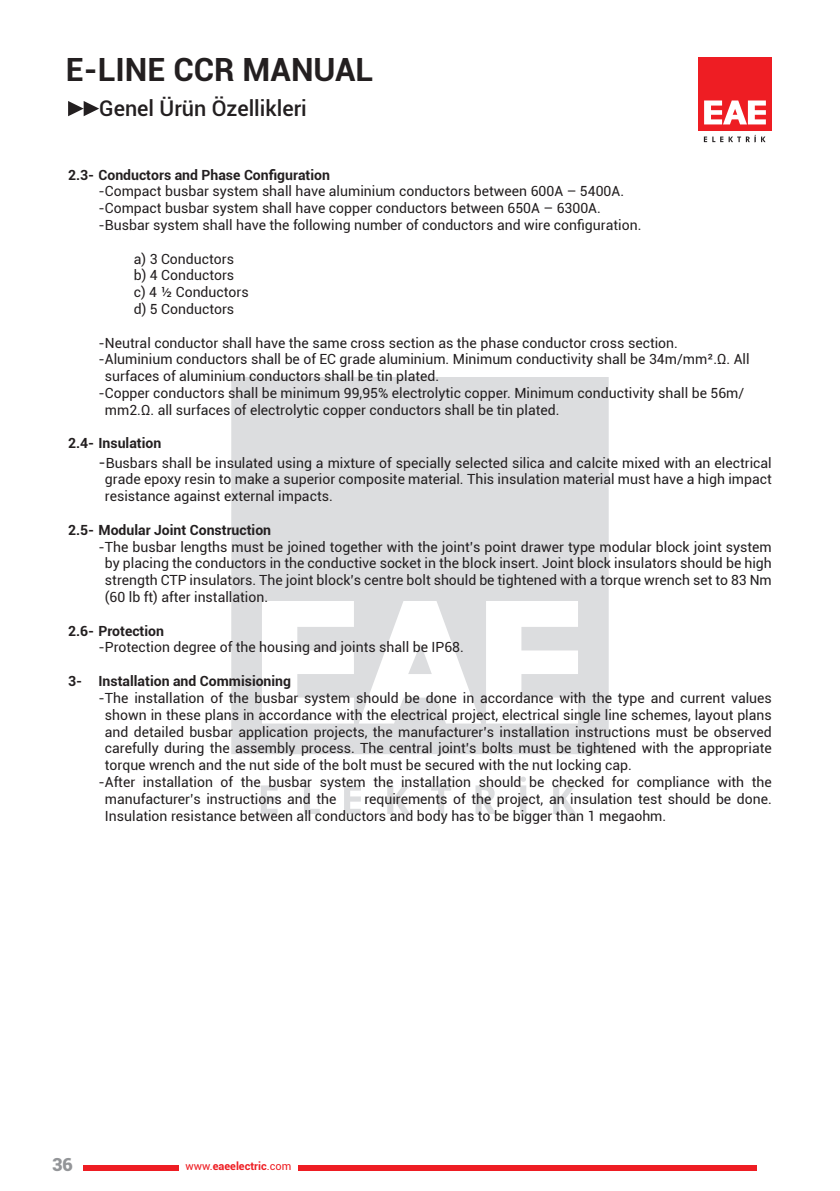
<style>
.page{position:relative;width:840px;height:1191px;background:#fff}
.page>*{position:absolute;margin:0;border:0;box-sizing:border-box;transform-origin:0 0}
.t1{font:700 32px "Roboto";color:#231f20}
.t2{font:500 21.6px "Roboto";color:#231f20}
.t3{font:900 18px "Roboto";color:#939598}
.t4{font:14px/16.8px "Roboto";color:#231f20}
.t5{font:700 14px "Roboto";color:#231f20}
.t6{font:700 11px "Roboto";color:#ee1d23}
.s1{font-weight:700}
.s2{font-size:16px}
.s3{font-weight:400}
</style>
<div class="page">
<div style="left:697px;top:57px;width:74px;height:73px;background:#ee1d23"></div>
<svg style="left:704px;top:100px;width:61px;height:24px"></svg>
<svg style="left:703px;top:137px;width:3px;height:5px"></svg>
<svg style="left:712px;top:135px;width:53px;height:7px"></svg>
<div style="left:298px;top:1164px;width:457px;height:6px;background:#ee1d23"></div>
<div style="left:84px;top:1164px;width:95px;height:6px;background:#ee1d23"></div>
<svg style="left:231px;top:377px;width:377px;height:437px;fill:#dcdddf"></svg>
<svg style="left:68px;top:101px;width:31px;height:15px"></svg>
<h1 class="t1" style="left:66px;top:47px;width:309px">E-LINE CCR MANUAL</h1>
<h2 class="t2" style="left:99px;top:93px;width:209px">Genel Ürün Özellikleri</h2>
<p class="t5" style="left:68px;top:165px;width:263px">2.3- Conductors and Phase Configuration</p>
<p class="t4" style="left:98px;top:182px;width:544px">-Compact busbar system shall have aluminium conductors between 600A – 5400A. -Compact busbar system shall have copper conductors between 650A – 6300A. -Busbar system shall have the following number of conductors and wire configuration.</p>
<p class="t4" style="left:134px;top:250px;width:116px">a) 3 Conductors b) 4 Conductors c) 4 ½ Conductors d) 5 Conductors</p>
<p class="t4" style="left:98px;top:334px;width:580px">-Neutral conductor shall have the same cross section as the phase conductor cross section.</p>
<p class="t4" style="left:98px;top:350px;width:652px">-Aluminium conductors shall be of EC grade aluminium. Minimum conductivity shall be 34m/mm².Ω. All</p>
<p class="t4" style="left:105px;top:367px;width:335px">surfaces of aluminium conductors shall be tin plated.</p>
<p class="t4" style="left:98px;top:384px;width:647px">-Copper conductors shall be minimum 99,95% electrolytic copper. Minimum conductivity shall be 56m/</p>
<p class="t4" style="left:105px;top:401px;width:456px">mm2.Ω. all surfaces of electrolytic copper conductors shall be tin plated.</p>
<p class="t4" style="left:98px;top:433px;width:674px;line-height:19.2px;text-indent:-30px"><span class="s1">2.4- Insulation<br></span><span class="s2">-</span>Busbars shall be insulated using a mixture of specially selected silica and calcite mixed with an electrical</p>
<p class="t4" style="left:105px;top:470px;width:668px">grade epoxy resin to make a superior composite material. This insulation material must have a high impact resistance against external impacts.</p>
<p class="t5" style="left:68px;top:520px;width:204px">2.5- Modular Joint Construction</p>
<p class="t4" style="left:105px;top:538px;width:668px;text-align:justify;text-indent:-6px">-The busbar lengths must be joined together with the joint’s point drawer type modular block joint system by placing the conductors in the conductive socket in the block insert. Joint block insulators should be high strength CTP insulators. The joint block’s centre bolt should be tightened with a torque wrench set to 83 Nm (60 lb ft) after installation.</p>
<p class="t5" style="left:68px;top:621px;width:97px">2.6- Protection</p>
<p class="t4" style="left:98px;top:638px;width:367px">-Protection degree of the housing and joints shall be IP68.</p>
<p class="t5" style="left:68px;top:671px;width:224px">3- Installation and Commisioning</p>
<p class="t4" style="left:98px;top:689px;width:674px">-The installation of the busbar system should be done in accordance with the type and current values</p>
<p class="t4" style="left:105px;top:706px;width:668px">shown in these plans in accordance with the electrical project, electrical single line schemes, layout plans</p>
<p class="t4" style="left:105px;top:722px;width:668px">and detailed busbar application projects, the manufacturer’s installation instructions must be observed</p>
<p class="t4" style="left:105px;top:739px;width:668px">carefully during the assembly process. The central joint’s bolts must be tightened with the appropriate</p>
<p class="t4" style="left:105px;top:756px;width:528px">torque wrench and the nut side of the bolt must be secured with the nut locking cap.</p>
<p class="t4" style="left:98px;top:773px;width:674px">-After installation of the busbar system the installation should be checked for compliance with the</p>
<p class="t4" style="left:105px;top:790px;width:233px">manufacturer’s instructions and the</p>
<p class="t4" style="left:105px;top:790px;width:668px;text-indent:259px">requirements of the project, an insulation test should be done.<br>Insulation resistance between all conductors and body has to be bigger than 1 megaohm.</p>
<p class="t3" style="left:52px;top:1151px;width:22px">36</p>
<p class="t6" style="left:185px;top:1158px;width:107px"><span class="s3">www.</span>eaeelectric<span class="s3">.com</span></p>
</div>
